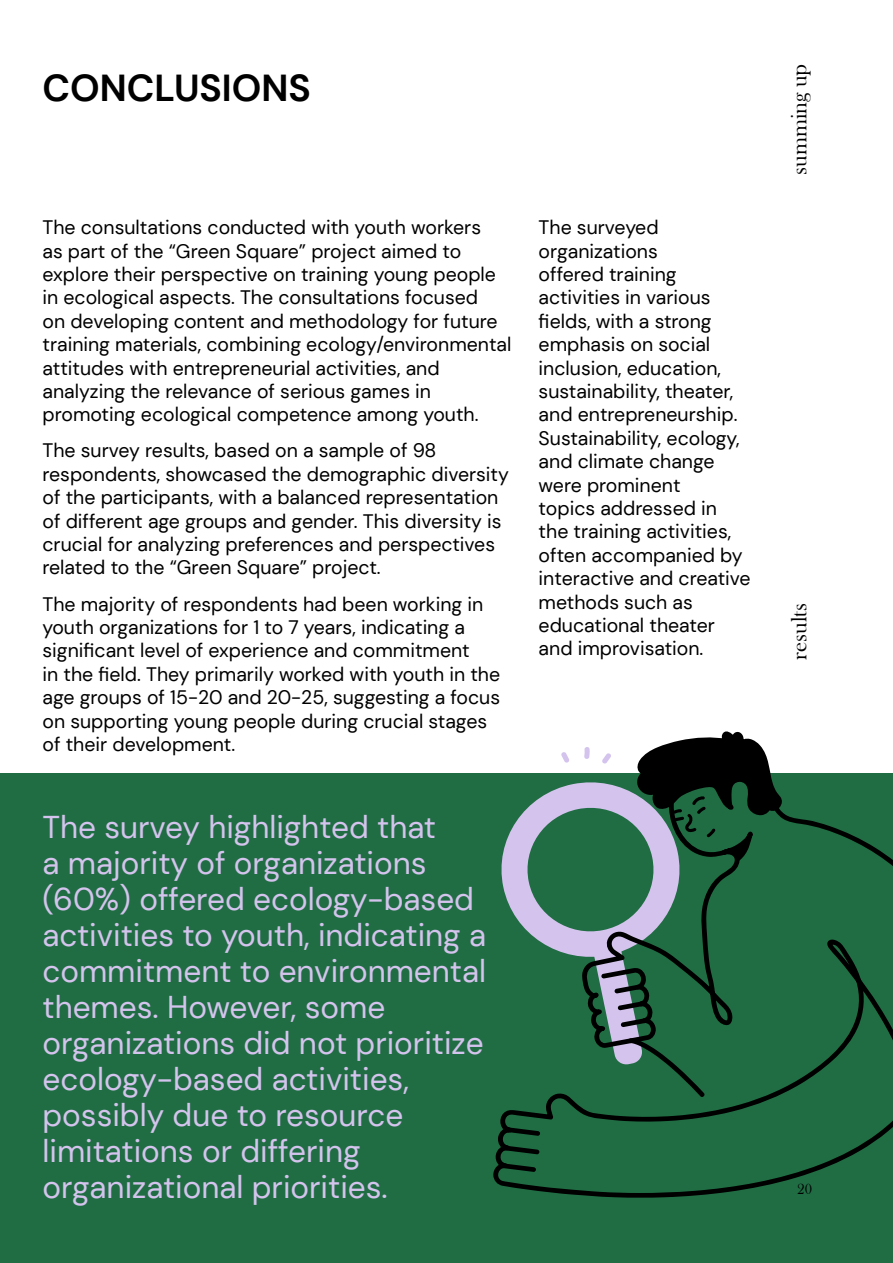
<style>
.page{position:relative;width:893px;height:1263px;background:#fff}
.page>*{position:absolute;margin:0;border:0;box-sizing:border-box;transform-origin:0 0}
.t1{font:700 37.5px "DM Sans";color:#000}
.t2{font:31.5px/36px "DM Sans";color:#d4c4ed}
.t3{font:22.5px "Bask Old Face";color:#000}
.t4{font:19.5px/23.4px "DM Sans";color:#000}
.t5{font:15px "Bask Old Face";color:#000}
</style>
<div class="page">
<div style="left:0;top:774px;width:893px;height:489px;background:#206d44"></div>
<svg style="left:493px;top:773px;width:400px;height:425px"></svg>
<svg style="left:500px;top:1163px;width:36px;height:9px"></svg>
<svg style="left:503px;top:1145px;width:36px;height:9px"></svg>
<svg style="left:504px;top:1127px;width:36px;height:9px"></svg>
<svg style="left:493px;top:731px;width:289px;height:367px"></svg>
<h1 class="t1" style="left:43px;top:64px;width:270px">CONCLUSIONS</h1>
<p class="t4" style="left:43px;top:215px;width:470px">The consultations conducted with youth workers<br>as part of the “Green Square” project aimed to explore their perspective on training young people in ecological aspects. The consultations focused<br>on developing content and methodology for future training materials, combining ecology/environmental attitudes with entrepreneurial activities, and analyzing the relevance of serious games in promoting ecological competence among youth.</p>
<p class="t4" style="left:43px;top:439px;width:468px">The survey results, based on a sample of 98 respondents, showcased the demographic diversity of the participants, with a balanced representation of different age groups and gender. This diversity is crucial for analyzing preferences and perspectives related to the “Green Square” project.</p>
<p class="t4" style="left:43px;top:592px;width:459px">The majority of respondents had been working in youth organizations for 1 to 7 years, indicating a significant level of experience and commitment<br>in the field. They primarily worked with youth in the age groups of 15-20 and 20-25, suggesting a focus on supporting young people during crucial stages of their development.</p>
<p class="t2" style="left:43px;top:809px;width:445px">The survey highlighted that<br>a majority of organizations (60%) offered ecology-based activities to youth, indicating a commitment to environmental themes. However, some organizations did not prioritize ecology-based activities, possibly due to resource limitations or differing organizational priorities.</p>
<p class="t4" style="left:539px;top:215px;width:214px">The surveyed organizations<br>offered training activities in various fields, with a strong emphasis on social inclusion, education, sustainability, theater, and entrepreneurship.<br>Sustainability, ecology, and climate change were prominent<br>topics addressed in the training activities, often accompanied by interactive and creative methods such as educational theater and improvisation.</p>
<p class="t3" style="left:787px;top:175px;width:112px;rotate:-90deg">summing up</p>
<p class="t3" style="left:787px;top:660px;width:58px;rotate:-90deg">results</p>
<p class="t5" style="left:797px;top:1180px;width:16px">20</p>
</div>
